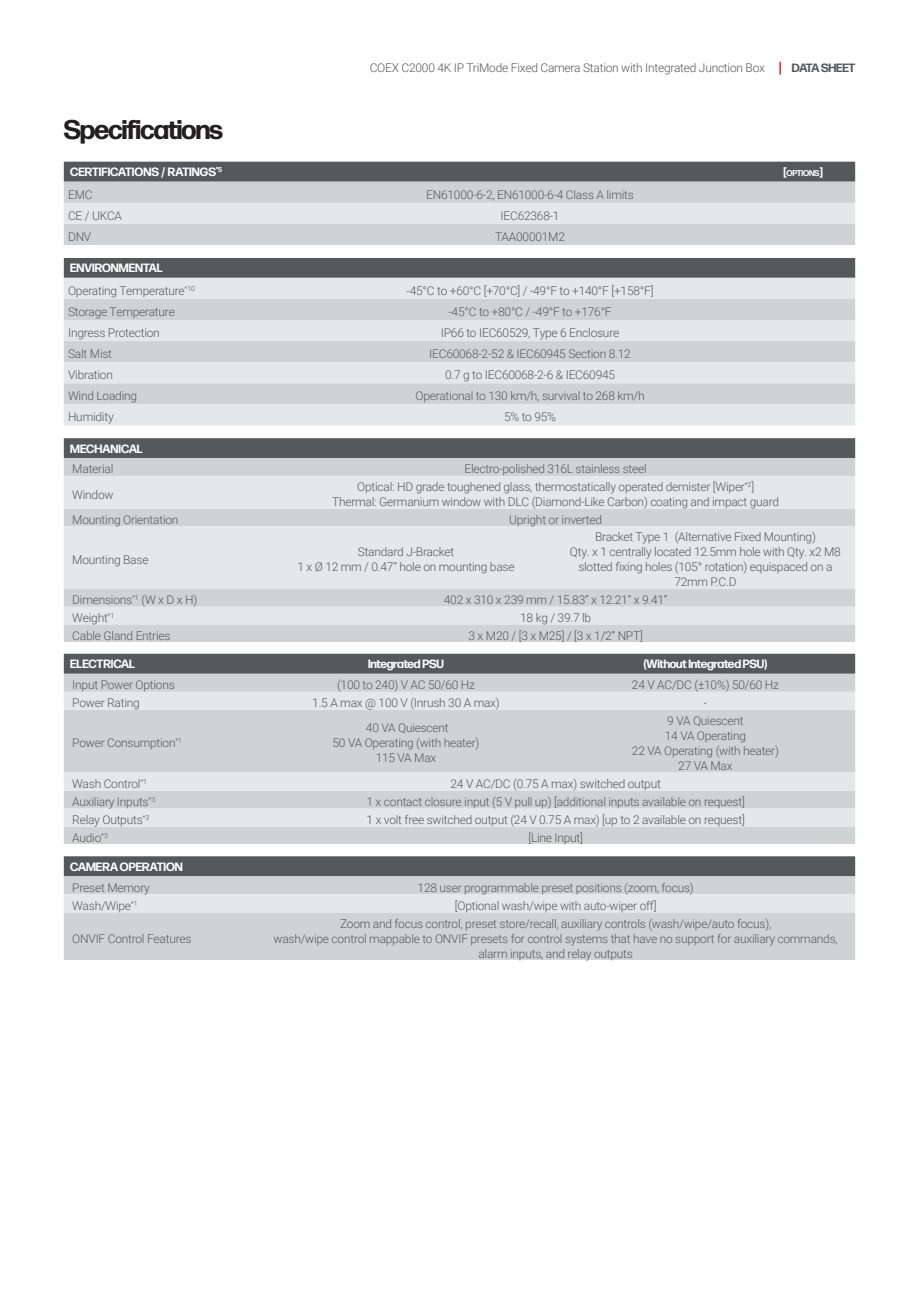
<style>
.page{position:relative;width:919px;height:1289px;background:#fff}
.page>*{position:absolute;margin:0;border:0;box-sizing:border-box;transform-origin:0 0}
.t1{font:700 27px "Forma DJR Display";letter-spacing:-.03em;color:#231f20}
.SYN_table_text{font:300 12px/15px "Roboto";letter-spacing:-.02em;color:#57585a;text-align:center}
.Table_Header{font:700 12px "Forma DJR Display";color:#fff}
.SYN_table_text-2{font:700 12px "Forma DJR Display";letter-spacing:-.02em;color:#fff}
.t2{font:700 12px "Forma DJR Display";letter-spacing:-.02em;color:#57585a}
.Table_Header-2{font:700 8.4px "Forma DJR Display";letter-spacing:-.03em;color:#fff}
.s1{font-size:12px}
</style>
<div class="page">
<svg style="left:779px;top:62px;width:1px;height:13px"></svg>
<div style="left:64px;top:162px;width:791px;height:20px;background:#57585a"></div>
<div style="left:64px;top:182px;width:791px;height:21px;background:#d1d2d4"></div>
<svg style="left:64px;top:203px;width:791px;height:222px;background:#d0d1d3"></svg>
<div style="left:64px;top:245px;width:791px;height:13px;background:#fff"></div>
<div style="left:64px;top:438px;width:791px;height:20px;background:#57585a"></div>
<div style="left:64px;top:458px;width:791px;height:184px;background:#d1d2d4"></div>
<svg style="left:64px;top:476px;width:791px;height:148px;background:#e1e2e4"></svg>
<div style="left:64px;top:653px;width:791px;height:20px;background:#57585a"></div>
<div style="left:64px;top:673px;width:791px;height:171px;background:#d1d2d4"></div>
<svg style="left:64px;top:691px;width:791px;height:135px;background:#d9dadc"></svg>
<div style="left:64px;top:856px;width:791px;height:20px;background:#57585a"></div>
<div style="left:64px;top:876px;width:791px;height:84px;background:#d1d2d4"></div>
<div style="left:64px;top:894px;width:791px;height:18px;background:#e6e7e9"></div>
<p class="SYN_table_text" style="left:370px;top:60px;width:396px">COEX C2000 4K IP TriMode Fixed Camera Station with Integrated Junction Box</p>
<p class="t2" style="left:791px;top:61px;width:65px">DATA SHEET</p>
<p class="t1" style="left:64px;top:113px;width:161px">Specifications</p>
<p class="Table_Header" style="left:70px;top:164px;width:153px">CERTIFICATIONS / RATINGS<sup>*5</sup></p>
<p class="Table_Header-2" style="left:783px;top:168px;width:41px"><span class="s1">[</span>OPTIONS<span class="s1">]</span></p>
<p class="SYN_table_text" style="left:68px;top:186px;width:26px">EMC</p>
<p class="SYN_table_text" style="left:426px;top:186px;width:209px">EN61000-6-2, EN61000-6-4 Class A limits</p>
<p class="SYN_table_text" style="left:68px;top:207px;width:56px">CE / UKCA</p>
<p class="SYN_table_text" style="left:500px;top:207px;width:60px">IEC62368-1</p>
<p class="SYN_table_text" style="left:68px;top:228px;width:25px">DNV</p>
<p class="SYN_table_text" style="left:495px;top:228px;width:71px">TAA00001M2</p>
<p class="Table_Header" style="left:70px;top:260px;width:94px">ENVIRONMENTAL</p>
<p class="SYN_table_text" style="left:68px;top:282px;width:128px">Operating Temperature<sup>*10</sup></p>
<p class="SYN_table_text" style="left:406px;top:282px;width:248px">-45°C to +60°C [+70°C] / -49°F to +140°F [+158°F]</p>
<p class="SYN_table_text" style="left:68px;top:303px;width:108px">Storage Temperature</p>
<p class="SYN_table_text" style="left:448px;top:303px;width:165px">-45°C to +80°C / -49°F to +176°F</p>
<p class="SYN_table_text" style="left:68px;top:324px;width:93px">Ingress Protection</p>
<p class="SYN_table_text" style="left:441px;top:324px;width:180px">IP66 to IEC60529, Type 6 Enclosure</p>
<p class="SYN_table_text" style="left:68px;top:346px;width:46px">Salt Mist</p>
<p class="SYN_table_text" style="left:429px;top:346px;width:203px">IEC60068-2-52 &amp; IEC60945 Section 8.12</p>
<p class="SYN_table_text" style="left:68px;top:367px;width:46px">Vibration</p>
<p class="SYN_table_text" style="left:445px;top:367px;width:172px">0.7 g to IEC60068-2-6 &amp; IEC60945</p>
<p class="SYN_table_text" style="left:68px;top:388px;width:71px">Wind Loading</p>
<p class="SYN_table_text" style="left:415px;top:388px;width:230px">Operational to 130 km/h, survival to 268 km/h</p>
<p class="SYN_table_text" style="left:68px;top:409px;width:47px">Humidity</p>
<p class="SYN_table_text" style="left:504px;top:409px;width:54px">5% to 95%</p>
<p class="Table_Header" style="left:70px;top:441px;width:74px">MECHANICAL</p>
<p class="SYN_table_text" style="left:72px;top:461px;width:43px">Material</p>
<p class="SYN_table_text" style="left:464px;top:461px;width:184px">Electro-polished 316L stainless steel</p>
<p class="SYN_table_text" style="left:72px;top:486px;width:43px">Window</p>
<p class="SYN_table_text" style="left:332px;top:479px;width:448px">Optical: HD grade toughened glass, thermostatically operated demister [Wiper<sup>*2</sup>]<br>Thermal: Germanium window with DLC (Diamond-Like Carbon) coating and impact guard</p>
<p class="SYN_table_text" style="left:72px;top:511px;width:108px">Mounting Orientation</p>
<p class="SYN_table_text" style="left:509px;top:511px;width:94px">Upright or inverted</p>
<p class="SYN_table_text" style="left:72px;top:551px;width:78px">Mounting Base</p>
<p class="SYN_table_text" style="left:297px;top:544px;width:219px">Standard J-Bracket<br>1 x Ø 12 mm / 0.47” hole on mounting base</p>
<p class="SYN_table_text" style="left:570px;top:529px;width:272px">Bracket Type 1 (Alternative Fixed Mounting)<br>Qty. x 1 centrally located 12.5mm hole with Qty. x2 M8 slotted fixing holes (105° rotation) equispaced on a 72mm P.C.D</p>
<p class="SYN_table_text" style="left:72px;top:592px;width:126px">Dimensions<sup>*1</sup> (W x D x H)</p>
<p class="SYN_table_text" style="left:444px;top:592px;width:225px">402 x 310 x 239 mm / 15.83” x 12.21” x 9.41”</p>
<p class="SYN_table_text" style="left:72px;top:609px;width:44px">Weight<sup>*1</sup></p>
<p class="SYN_table_text" style="left:520px;top:609px;width:73px">18 kg / 39.7 lb</p>
<p class="SYN_table_text" style="left:72px;top:627px;width:100px">Cable Gland Entries</p>
<p class="SYN_table_text" style="left:468px;top:627px;width:176px">3 x M20 / [3 x M25] / [3 x 1/2” NPT]</p>
<p class="Table_Header" style="left:70px;top:656px;width:66px">ELECTRICAL</p>
<p class="SYN_table_text-2" style="left:368px;top:656px;width:77px">Integrated PSU</p>
<p class="SYN_table_text-2" style="left:643px;top:656px;width:125px">(Without Integrated PSU)</p>
<p class="SYN_table_text" style="left:72px;top:677px;width:104px">Input Power Options</p>
<p class="SYN_table_text" style="left:337px;top:677px;width:139px">(100 to 240) V AC 50/60 Hz</p>
<p class="SYN_table_text" style="left:632px;top:677px;width:148px">24 V AC/DC (±10%) 50/60 Hz</p>
<p class="SYN_table_text" style="left:72px;top:695px;width:69px">Power Rating</p>
<p class="SYN_table_text" style="left:312px;top:695px;width:189px">1.5 A max @ 100 V (Inrush 30 A max)</p>
<p class="SYN_table_text" style="left:703px;top:695px;width:5px">-</p>
<p class="SYN_table_text" style="left:72px;top:735px;width:111px">Power Consumption<sup>*1</sup></p>
<p class="SYN_table_text" style="left:667px;top:712px;width:78px">9 VA Quiescent</p>
<p class="SYN_table_text" style="left:664px;top:727px;width:83px">14 VA Operating</p>
<p class="SYN_table_text" style="left:632px;top:742px;width:148px">22 VA Operating (with heater)</p>
<p class="SYN_table_text" style="left:678px;top:757px;width:56px">27 VA Max</p>
<p class="SYN_table_text" style="left:366px;top:720px;width:84px">40 VA Quiescent</p>
<p class="SYN_table_text" style="left:332px;top:735px;width:148px">50 VA Operating (with heater)</p>
<p class="SYN_table_text" style="left:375px;top:750px;width:62px">115 VA Max</p>
<p class="SYN_table_text" style="left:72px;top:775px;width:76px">Wash Control<sup>*1</sup></p>
<p class="SYN_table_text" style="left:450px;top:775px;width:212px">24 V AC/DC (0.75 A max) switched output</p>
<p class="SYN_table_text" style="left:72px;top:793px;width:84px">Auxiliary Inputs<sup>*3</sup></p>
<p class="SYN_table_text" style="left:366px;top:793px;width:380px">1 x contact closure input (5 V pull up) [additional inputs available on request]</p>
<p class="SYN_table_text" style="left:72px;top:811px;width:78px">Relay Outputs<sup>*3</sup></p>
<p class="SYN_table_text" style="left:366px;top:811px;width:380px">1 x volt free switched output (24 V 0.75 A max) [up to 2 available on request]</p>
<p class="SYN_table_text" style="left:72px;top:829px;width:37px">Audio<sup>*3</sup></p>
<p class="SYN_table_text" style="left:528px;top:829px;width:56px">[Line Input]</p>
<p class="Table_Header" style="left:70px;top:859px;width:114px">CAMERA OPERATION</p>
<p class="SYN_table_text" style="left:72px;top:879px;width:79px">Preset Memory</p>
<p class="SYN_table_text" style="left:417px;top:879px;width:277px">128 user programmable preset positions (zoom, focus)</p>
<p class="SYN_table_text" style="left:72px;top:897px;width:67px">Wash/Wipe<sup>*1</sup></p>
<p class="SYN_table_text" style="left:455px;top:897px;width:203px">[Optional wash/wipe with auto-wiper off]</p>
<p class="SYN_table_text" style="left:72px;top:930px;width:121px">ONVIF Control Features</p>
<p class="SYN_table_text" style="left:273px;top:915px;width:565px">Zoom and focus control, preset store/recall, auxiliary controls (wash/wipe/auto focus),<br>wash/wipe control mappable to ONVIF presets for control systems that have no support for auxiliary commands, alarm inputs, and relay outputs</p>
</div>
